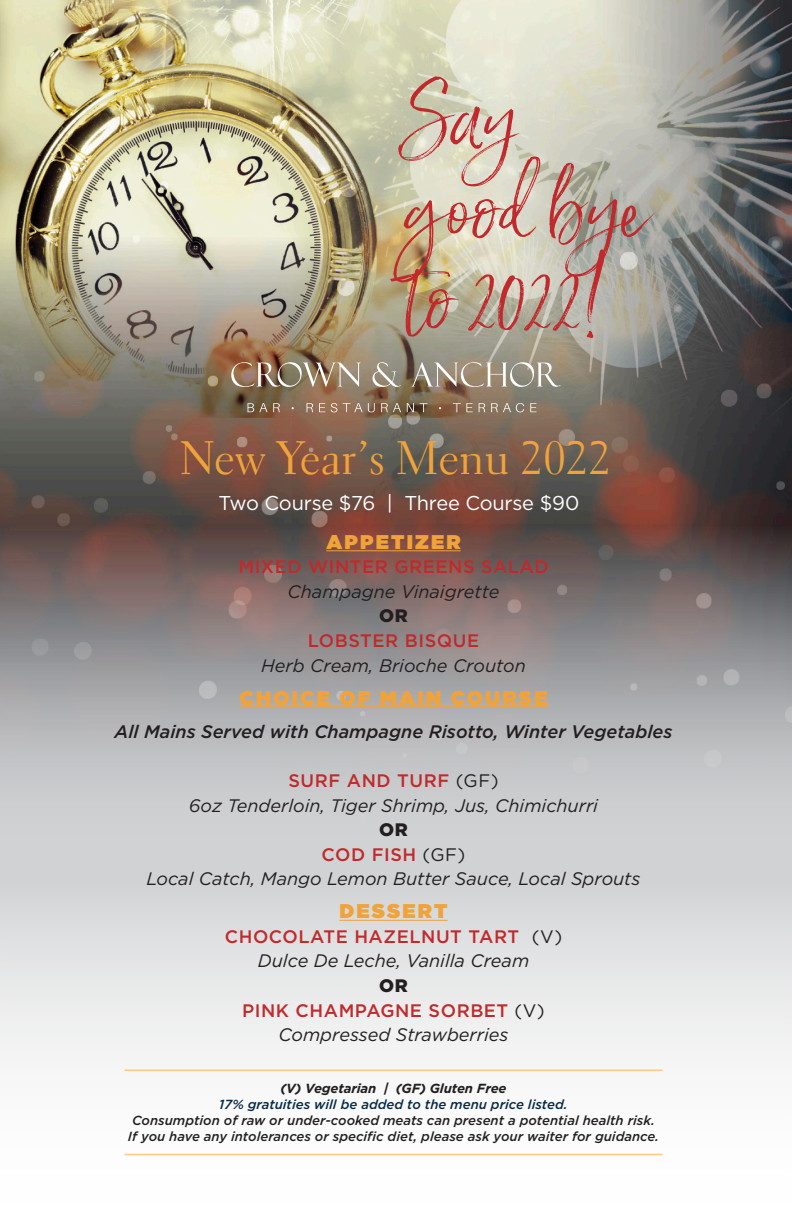
<style>
.page{position:relative;width:792px;height:1224px;background:#fff}
.page>*{position:absolute;margin:0;border:0;box-sizing:border-box;transform-origin:0 0}
.t1{font:84.8px/90px "Saturday Script";color:#c02a2c}
.t2{font:46.2px "Transitional 521 BT Roman A";letter-spacing:-.01em;color:#f0a33b}
.t3{font:20px "Gotham";letter-spacing:-.01em;color:#fff}
.t4{font:900 19.8px "Gotham";letter-spacing:.11em;color:#f0a33b}
.t5{font:italic 18.2px/24.6px "Gotham";color:#231f20;text-align:center}
.t6{font:italic 500 18.2px "Gotham";color:#231f20}
.t7{font:500 18.2px/24.6px "Gotham";letter-spacing:.03em;color:#c02a2c;text-align:center}
.t8{font:900 18.2px "Gotham";color:#231f20}
.t9{font:italic 500 13.2px/15.8px "Gotham";color:#231f20;text-align:center}
.s1{font-weight:400;font-style:italic;color:#231f20}
.s2{font-weight:500;font-style:normal;color:#c02a2c}
.s3{font-style:normal}
.s4{font-weight:700}
.s5{color:#042a48}
</style>
<div class="page">
<svg style="left:0;top:854px;width:792px;height:302px"></svg>
<img style="left:0;top:0;width:792px;height:854px">
<hr style="left:326px;top:550px;width:135px;height:1px;background:#f0a33b">
<hr style="left:240px;top:706px;width:308px;height:1px;background:#f0a33b">
<hr style="left:339px;top:920px;width:109px;height:1px;background:#f0a33b">
<hr style="left:124px;top:1069px;width:539px;height:2px;background:#fdcb85">
<hr style="left:124px;top:1154px;width:539px;height:1px;background:#fdcb85">
<svg style="left:231px;top:362px;width:130px;height:25px;background:#9f8974"></svg>
<svg style="left:373px;top:362px;width:28px;height:25px"></svg>
<svg style="left:411px;top:362px;width:150px;height:25px;background:#a59b8c"></svg>
<svg style="left:248px;top:403px;width:32px;height:9px"></svg>
<svg style="left:307px;top:403px;width:6px;height:9px"></svg>
<svg style="left:319px;top:403px;width:6px;height:9px"></svg>
<svg style="left:331px;top:403px;width:6px;height:9px"></svg>
<svg style="left:343px;top:403px;width:32px;height:9px"></svg>
<svg style="left:381px;top:403px;width:20px;height:9px"></svg>
<svg style="left:407px;top:403px;width:7px;height:9px"></svg>
<svg style="left:420px;top:403px;width:8px;height:9px"></svg>
<svg style="left:453px;top:403px;width:20px;height:9px"></svg>
<svg style="left:479px;top:403px;width:6px;height:9px"></svg>
<svg style="left:491px;top:403px;width:33px;height:9px"></svg>
<svg style="left:530px;top:403px;width:7px;height:9px"></svg>
<p class="t1" style="left:405px;top:71px;width:245px">Say good bye to 2022!</p>
<p class="t2" style="left:180px;top:430px;width:433px">New Year’s Menu 2022</p>
<p class="t3" style="left:218px;top:490px;width:362px">Two Course $76 | Three Course $90</p>
<p class="t4" style="left:326px;top:528px;width:136px">APPETIZER</p>
<p class="t7" style="left:238px;top:554px;width:312px">MIXED WINTER GREENS SALAD<br><span class="s1">Champagne Vinaigrette</span></p>
<p class="t8" style="left:379px;top:603px;width:30px">OR</p>
<p class="t5" style="left:261px;top:628px;width:266px"><span class="s2">LOBSTER BISQUE<br></span>Herb Cream, Brioche Crouton</p>
<p class="t4" style="left:240px;top:684px;width:310px">CHOICE OF MAIN COURSE</p>
<p class="t6" style="left:115px;top:720px;width:559px">All Mains Served with Champagne Risotto, Winter Vegetables</p>
<p class="t5" style="left:189px;top:768px;width:411px"><span class="s2">SURF AND TURF</span> <span class="s3">(GF)<br></span>6oz Tenderloin, Tiger Shrimp, Jus, Chimichurri</p>
<p class="t8" style="left:379px;top:817px;width:30px">OR</p>
<p class="t5" style="left:147px;top:842px;width:496px"><span class="s2">COD FISH</span> <span class="s3">(GF)<br></span>Local Catch, Mango Lemon Butter Sauce, Local Sprouts</p>
<p class="t4" style="left:339px;top:897px;width:110px">DESSERT</p>
<p class="t5" style="left:225px;top:924px;width:339px"><span class="s2">CHOCOLATE HAZELNUT TART</span> <span class="s3">(V)<br></span>Dulce De Leche, Vanilla Cream</p>
<p class="t8" style="left:379px;top:973px;width:30px">OR</p>
<p class="t5" style="left:242px;top:997px;width:304px"><span class="s2">PINK CHAMPAGNE SORBET</span> <span class="s3">(V)<br></span>Compressed Strawberries</p>
<p class="t9" style="left:128px;top:1081px;width:533px"><span class="s4">(V) Vegetarian | (GF) Gluten Free<br></span><span class="s5">17% gratuities will be added to the menu price listed.<br></span>Consumption of raw or under-cooked meats can present a potential health risk.<br>If you have any intolerances or specific diet, please ask your waiter for guidance.</p>
</div>
